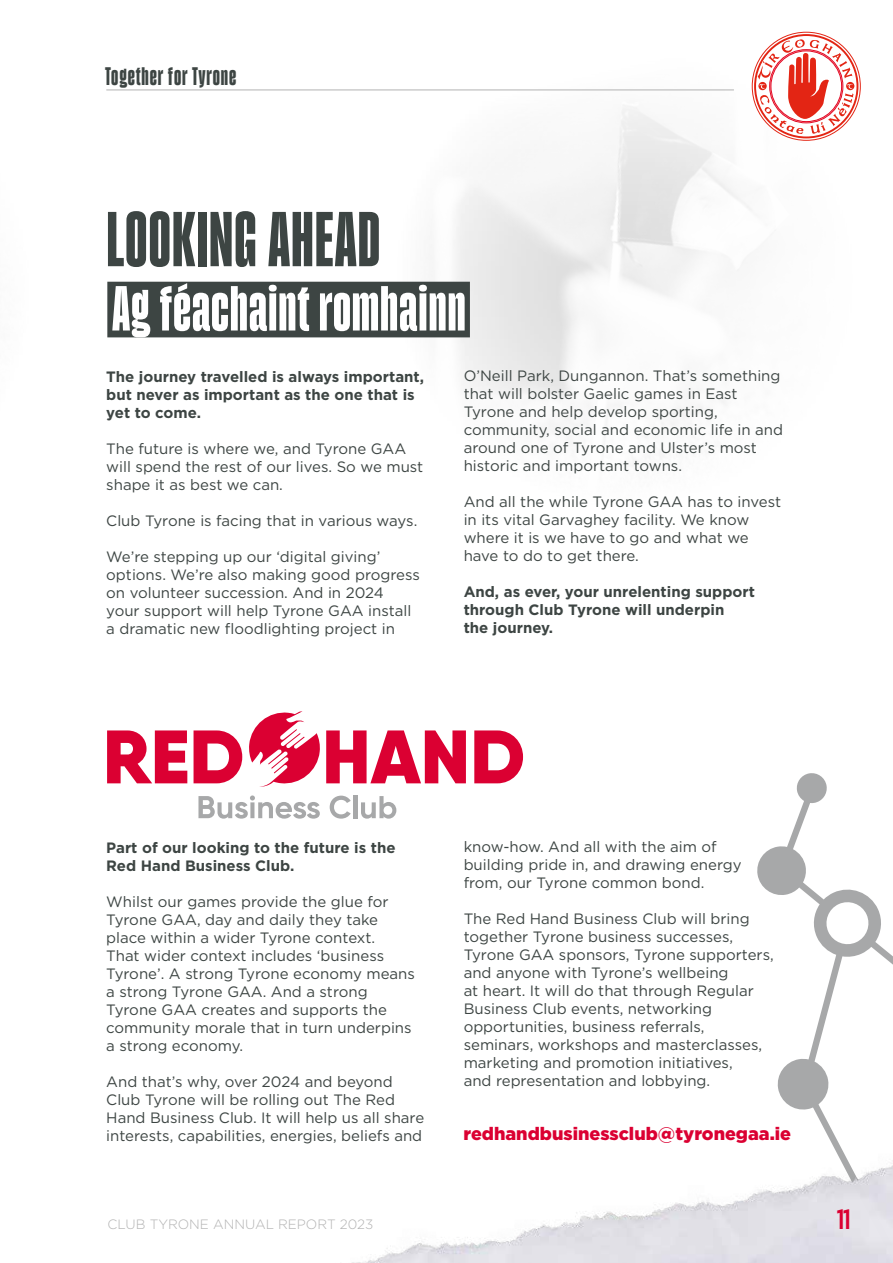
<style>
.page{position:relative;width:893px;height:1263px;background:#fff}
.page>*{position:absolute;margin:0;border:0;box-sizing:border-box;transform-origin:0 0}
.t1{font:700 82.5px "Gazzetta";letter-spacing:.01em;color:#3d4543}
.t2{font:700 67.5px "Gazzetta";letter-spacing:.01em;color:#fff}
.t3{font:700 30px "Gazzetta";color:#db0032}
.t4{font:700 27px "Gazzetta";letter-spacing:.03em;color:#3d4543}
.t5{font:900 18px "Gotham";color:#db0032}
.t6{font:15px/18px "Gotham";color:#3d4543}
.t7{font:700 15px/18px "Gotham";color:#3d4543}
.t8{font:300 13.5px "Gotham";color:#b2b2b2}
</style>
<div class="page">
<img style="left:393px;top:58px;width:463px;height:400px">
<svg style="left:757px;top:773px;width:136px;height:326px"></svg>
<svg style="left:806px;top:1094px;width:87px;height:5px"></svg>
<img style="left:352px;top:1099px;width:541px;height:164px">
<svg style="left:752px;top:32px;width:108px;height:108px"></svg>
<div style="left:754px;top:34px;width:104px;height:104px;border:2px solid #e32514;border-radius:50%"></div>
<div style="left:846px;top:82px;width:8px;height:8px;background:#e32514;border-radius:50%"></div>
<svg style="left:758px;top:39px;width:95px;height:95px"></svg>
<div style="left:107px;top:282px;width:363px;height:55px;background:#3d4543"></div>
<svg style="left:107px;top:730px;width:80px;height:53px"></svg>
<svg style="left:194px;top:730px;width:48px;height:53px"></svg>
<svg style="left:326px;top:730px;width:140px;height:53px"></svg>
<svg style="left:474px;top:730px;width:49px;height:53px"></svg>
<svg style="left:198px;top:795px;width:122px;height:24px"></svg>
<svg style="left:330px;top:796px;width:21px;height:23px"></svg>
<hr style="left:353px;top:795px;width:4px;height:23px;background:#a7a8a9">
<svg style="left:361px;top:796px;width:35px;height:23px"></svg>
<svg style="left:249px;top:711px;width:71px;height:76px"></svg>
<hr style="left:106px;top:90px;width:628px;height:1px;background:#b2b2b2">
<h3 class="t4" style="left:105px;top:62px;width:133px">Together for Tyrone</h3>
<h1 class="t1" style="left:106px;top:197px;width:275px">LOOKING AHEAD</h1>
<h2 class="t2" style="left:112px;top:274px;width:355px">Ag féachaint romhainn</h2>
<p class="t7" style="left:106px;top:367px;width:319px">The journey travelled is always important, but never as important as the one that is yet to come.</p>
<p class="t6" style="left:106px;top:439px;width:319px">The future is where we, and Tyrone GAA will spend the rest of our lives. So we must shape it as best we can.</p>
<p class="t6" style="left:106px;top:511px;width:313px">Club Tyrone is facing that in various ways.</p>
<p class="t6" style="left:106px;top:547px;width:315px">We’re stepping up our ‘digital giving’ options. We’re also making good progress on volunteer succession. And in 2024 your support will help Tyrone GAA install a dramatic new floodlighting project in</p>
<p class="t6" style="left:464px;top:366px;width:321px">O’Neill Park, Dungannon. That’s something that will bolster Gaelic games in East Tyrone and help develop sporting, community, social and economic life in and around one of Tyrone and Ulster’s most historic and important towns.</p>
<p class="t6" style="left:464px;top:492px;width:319px">And all the while Tyrone GAA has to invest in its vital Garvaghey facility. We know where it is we have to go and what we have to do to get there.</p>
<p class="t7" style="left:464px;top:582px;width:293px">And, as ever, your unrelenting support through Club Tyrone will underpin<br>the journey.</p>
<p class="t7" style="left:106px;top:838px;width:291px">Part of our looking to the future is the<br>Red Hand Business Club.</p>
<p class="t6" style="left:106px;top:892px;width:310px">Whilst our games provide the glue for Tyrone GAA, day and daily they take place within a wider Tyrone context.<br>That wider context includes ‘business Tyrone’. A strong Tyrone economy means a strong Tyrone GAA. And a strong Tyrone GAA creates and supports the community morale that in turn underpins a strong economy.</p>
<p class="t6" style="left:106px;top:1072px;width:319px">And that’s why, over 2024 and beyond Club Tyrone will be rolling out The Red Hand Business Club. It will help us all share interests, capabilities, energies, beliefs and</p>
<p class="t6" style="left:464px;top:837px;width:279px">know-how. And all with the aim of building pride in, and drawing energy from, our Tyrone common bond.</p>
<p class="t6" style="left:464px;top:909px;width:312px">The Red Hand Business Club will bring together Tyrone business successes, Tyrone GAA sponsors, Tyrone supporters, and anyone with Tyrone’s wellbeing<br>at heart. It will do that through Regular Business Club events, networking opportunities, business referrals, seminars, workshops and masterclasses, marketing and promotion initiatives,<br>and representation and lobbying.</p>
<p class="t5" style="left:463px;top:1124px;width:329px">redhandbusinessclub@tyronegaa.ie</p>
<p class="t8" style="left:108px;top:1216px;width:267px">CLUB TYRONE ANNUAL REPORT 2023</p>
<h3 class="t3" style="left:837px;top:1204px;width:14px">11</h3>
</div>
